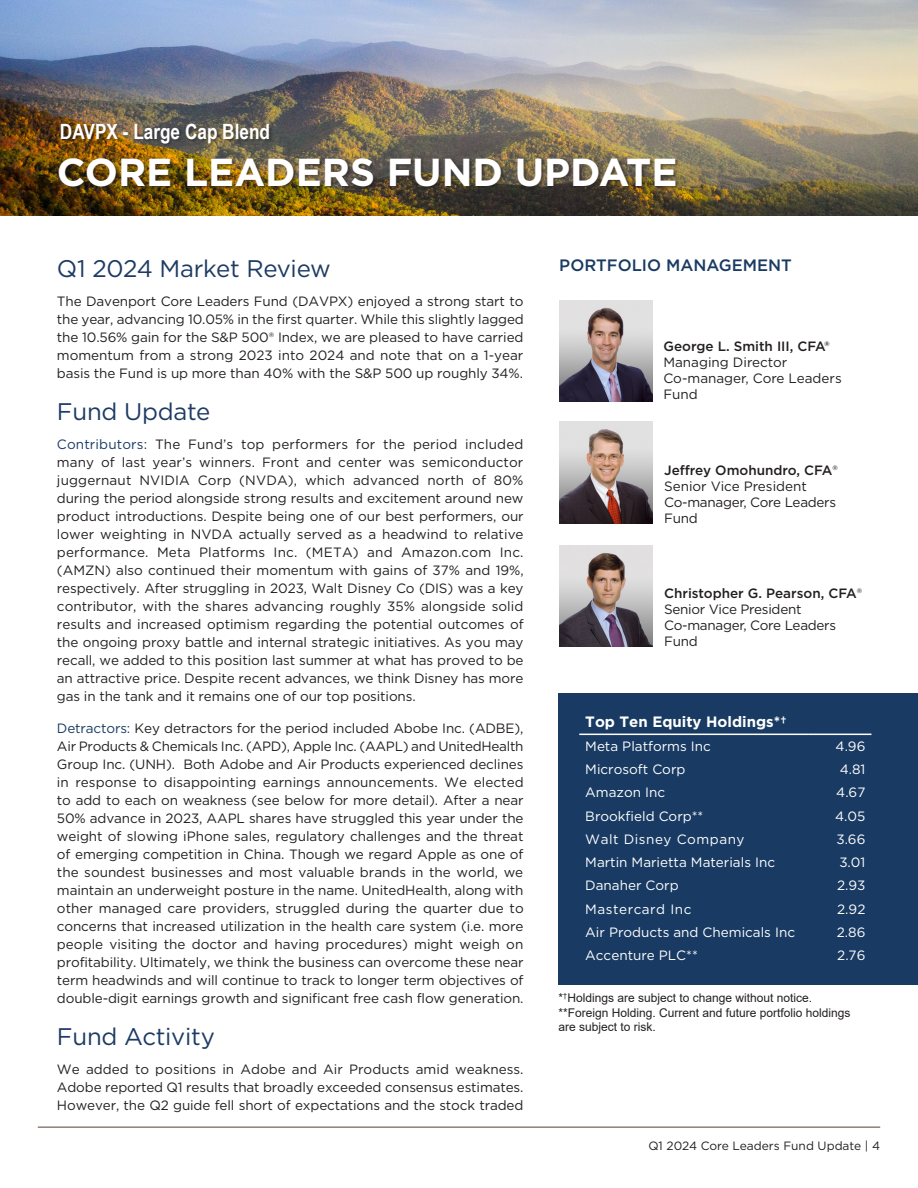
<style>
.page{position:relative;width:918px;height:1188px;background:#fff}
.page>*{position:absolute;margin:0;border:0;box-sizing:border-box;transform-origin:0 0}
.t1{font:700 39px "Gotham";color:#fff}
.Answer{font:24px "Gotham";letter-spacing:-.01em;color:#1d3b63}
.t2{font:700 21px "Arial Narrow";color:#fff}
.t3{font:500 16.5px "Gotham";color:#193b63}
.t4{font:700 15px "Gotham";color:#fff}
.Author_Title{font:13.5px/18px "Gotham";letter-spacing:-.01em;color:#231f20;text-align:justify}
.t5{font:13.5px "Gotham";color:#fff}
.Author_Name{font:500 13.5px "Gotham";color:#231f20}
.t6{font:13.5px "Gotham";letter-spacing:.04em;color:#fff}
.t7{font:12px/14.4px "Arial";color:#231f20}
.t8{font:12px "Gotham";color:#231f20}
.s1{color:#193b63}
.s2{font-weight:400}
</style>
<div class="page">
<img style="left:0;top:0;width:918px;height:216px">
<div style="left:59px;top:157px;width:621px;height:33px;background:#231f20;opacity:.55"></div>
<div style="left:61px;top:124px;width:212px;height:23px;background:#231f20;opacity:.55"></div>
<img style="left:559px;top:300px;width:93px;height:102px">
<img style="left:559px;top:422px;width:93px;height:101px">
<img style="left:559px;top:545px;width:93px;height:102px">
<div style="left:558px;top:693px;width:360px;height:292px;background:#193b63"></div>
<hr style="left:579px;top:734px;width:230px;height:1px;background:#fff">
<hr style="left:809px;top:734px;width:62px;height:1px;background:#fff">
<hr style="left:38px;top:1126px;width:842px;height:2px;background:#8c817a">
<p class="t2" style="left:60px;top:116px;width:212px">DAVPX - Large Cap Blend</p>
<p class="t1" style="left:57px;top:146px;width:622px">CORE LEADERS FUND UPDATE</p>
<p class="Answer" style="left:57px;top:253px;width:275px">Q1 2024 Market Review</p>
<p class="Author_Title" style="left:57px;top:292px;width:468px">The Davenport Core Leaders Fund (DAVPX) enjoyed a strong start to the year, advancing 10.05% in the first quarter. While this slightly lagged the 10.56% gain for the S&amp;P 500® Index, we are pleased to have carried momentum from a strong 2023 into 2024 and note that on a 1-year basis the Fund is up more than 40% with the S&amp;P 500 up roughly 34%.</p>
<p class="Answer" style="left:57px;top:396px;width:155px">Fund Update</p>
<p class="Author_Title" style="left:57px;top:435px;width:468px"><span class="s1">Contributors:</span> The Fund’s top performers for the period included many of last year’s winners. Front and center was semiconductor juggernaut NVIDIA Corp (NVDA), which advanced north of 80% during the period alongside strong results and excitement around new product introductions. Despite being one of our best performers, our lower weighting in NVDA actually served as a headwind to relative performance. Meta Platforms Inc. (META) and Amazon.com Inc. (AMZN) also continued their momentum with gains of 37% and 19%, respectively. After struggling in 2023, Walt Disney Co (DIS) was a key contributor, with the shares advancing roughly 35% alongside solid results and increased optimism regarding the potential outcomes of the ongoing proxy battle and internal strategic initiatives. As you may recall, we added to this position last summer at what has proved to be an attractive price. Despite recent advances, we think Disney has more gas in the tank and it remains one of our top positions.</p>
<p class="Author_Title" style="left:57px;top:719px;width:468px"><span class="s1">Detractors:</span> Key detractors for the period included Abobe Inc. (ADBE), Air Products &amp; Chemicals Inc. (APD), Apple Inc. (AAPL) and UnitedHealth Group Inc. (UNH). Both Adobe and Air Products experienced declines in response to disappointing earnings announcements. We elected to add to each on weakness (see below for more detail). After a near 50% advance in 2023, AAPL shares have struggled this year under the weight of slowing iPhone sales, regulatory challenges and the threat of emerging competition in China. Though we regard Apple as one of the soundest businesses and most valuable brands in the world, we maintain an underweight posture in the name. UnitedHealth, along with other managed care providers, struggled during the quarter due to concerns that increased utilization in the health care system (i.e. more people visiting the doctor and having procedures) might weigh on profitability. Ultimately, we think the business can overcome these near term headwinds and will continue to track to longer term objectives of double-digit earnings growth and significant free cash flow generation.</p>
<p class="Answer" style="left:57px;top:1021px;width:159px">Fund Activity</p>
<p class="Author_Title" style="left:57px;top:1060px;width:468px">We added to positions in Adobe and Air Products amid weakness.<br>Adobe reported Q1 results that broadly exceeded consensus estimates.<br>However, the Q2 guide fell short of expectations and the stock traded</p>
<p class="t3" style="left:559px;top:255px;width:234px">PORTFOLIO MANAGEMENT</p>
<p class="Author_Name" style="left:663px;top:337px;width:168px">George L. Smith III, CFA®</p>
<p class="Author_Title" style="left:663px;top:353px;width:125px">Managing Director</p>
<p class="Author_Title" style="left:663px;top:370px;width:180px;line-height:16.2px">Co-manager, Core Leaders<br>Fund</p>
<p class="Author_Name" style="left:664px;top:461px;width:175px">Jeffrey Omohundro, CFA<span class="s2">®</span></p>
<p class="Author_Title" style="left:664px;top:478px;width:174px;line-height:16.2px;text-align:left">Senior Vice President<br>Co-manager, Core Leaders<br>Fund</p>
<p class="Author_Name" style="left:664px;top:584px;width:200px">Christopher G. Pearson, CFA<span class="s2">®</span></p>
<p class="Author_Title" style="left:664px;top:601px;width:174px;line-height:16.2px;text-align:left">Senior Vice President<br>Co-manager, Core Leaders<br>Fund</p>
<p class="t4" style="left:585px;top:712px;width:203px">Top Ten Equity Holdings*†</p>
<p class="t5" style="left:585px;top:738px;width:127px">Meta Platforms Inc</p>
<p class="t5" style="left:836px;top:738px;width:31px">4.96</p>
<p class="t5" style="left:585px;top:761px;width:102px">Microsoft Corp</p>
<p class="t5" style="left:840px;top:761px;width:27px">4.81</p>
<p class="t5" style="left:585px;top:784px;width:81px">Amazon Inc</p>
<p class="t5" style="left:836px;top:784px;width:31px">4.67</p>
<p class="t5" style="left:585px;top:807px;width:120px">Brookfield Corp**</p>
<p class="t5" style="left:835px;top:807px;width:32px">4.05</p>
<p class="t6" style="left:585px;top:830px;width:161px">Walt Disney Company</p>
<p class="t5" style="left:836px;top:830px;width:31px">3.66</p>
<p class="t5" style="left:585px;top:854px;width:191px">Martin Marietta Materials Inc</p>
<p class="t5" style="left:839px;top:854px;width:28px">3.01</p>
<p class="t5" style="left:585px;top:877px;width:95px">Danaher Corp</p>
<p class="t5" style="left:837px;top:877px;width:30px">2.93</p>
<p class="t6" style="left:585px;top:900px;width:108px">Mastercard Inc</p>
<p class="t5" style="left:837px;top:900px;width:30px">2.92</p>
<p class="t5" style="left:585px;top:923px;width:211px">Air Products and Chemicals Inc</p>
<p class="t5" style="left:837px;top:923px;width:30px">2.86</p>
<p class="t5" style="left:585px;top:947px;width:114px">Accenture PLC**</p>
<p class="t5" style="left:837px;top:947px;width:30px">2.76</p>
<p class="t7" style="left:558px;top:991px;width:294px">*<sup>†</sup>Holdings are subject to change without notice. **Foreign Holding. Current and future portfolio holdings are subject to risk.</p>
<p class="t8" style="left:648px;top:1138px;width:233px">Q1 2024 Core Leaders Fund Update | 4</p>
</div>
